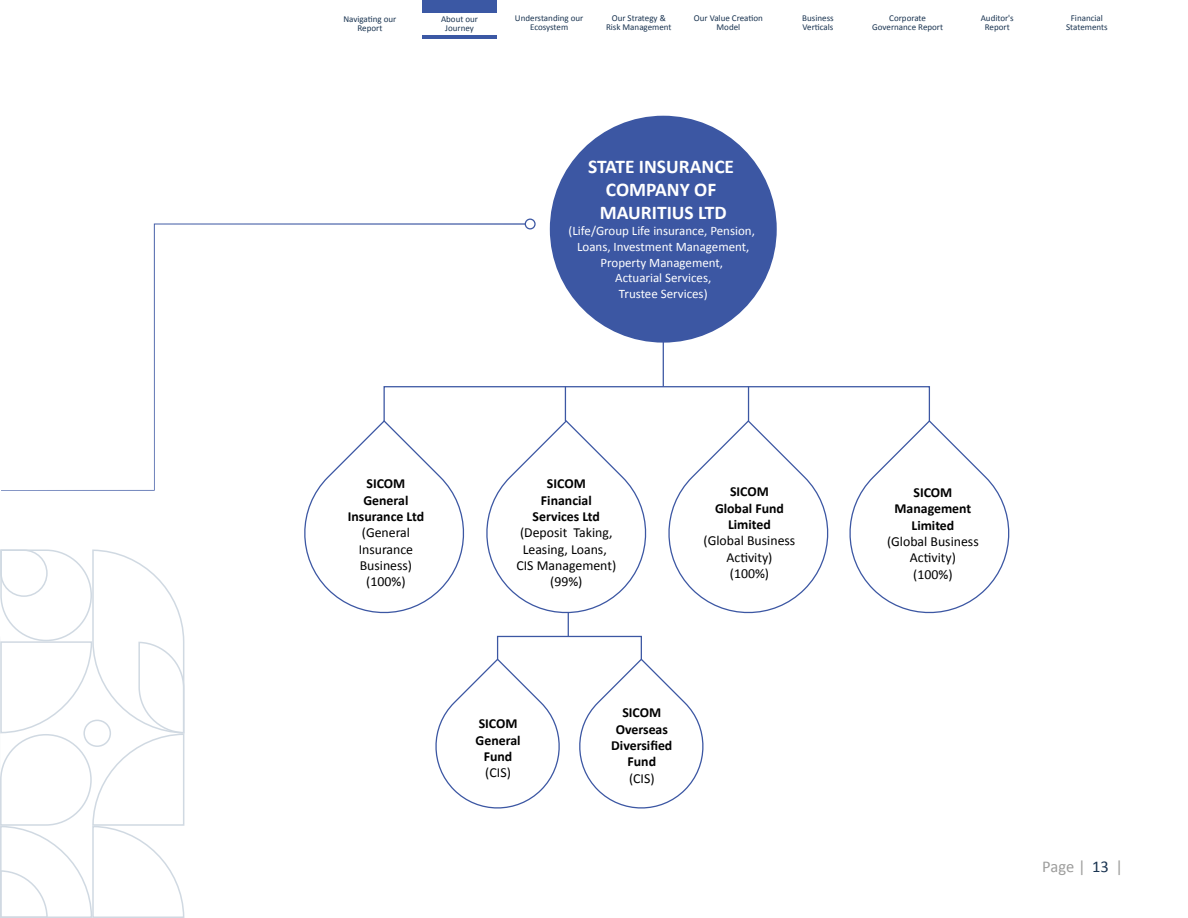
<style>
.page{position:relative;width:1188px;height:918px;background:#fff}
.page>*{position:absolute;margin:0;border:0;box-sizing:border-box;transform-origin:0 0}
.t1{font:700 19.5px/23.4px "Calibri";color:#fff;text-align:center}
.t2{font:16.5px "Calibri";letter-spacing:-.005em;color:#9d9d9c}
.t3{font:13.8px/16.4px "Calibri";color:#000;text-align:center}
.t4{font:700 13.8px/16.4px "Calibri";color:#000;text-align:center}
.t5{font:12.9px/15.6px "Calibri";color:#fff;text-align:center}
.t6{font:9px/9px "Calibri";color:#1a3451;text-align:center}
.s1{color:#1a3451}
</style>
<div class="page">
<div style="left:497px;top:636px;width:145px;height:24px;border:1px solid #3c57a3"></div>
<svg style="left:435px;top:657px;width:130px;height:152px"></svg>
<hr style="left:663px;top:342px;width:1px;height:45px;background:#3c57a3">
<div style="left:550px;top:116px;width:227px;height:227px;background:#3c57a3;border-radius:50%"></div>
<svg style="left:572px;top:657px;width:132px;height:152px"></svg>
<svg style="left:304px;top:385px;width:706px;height:252px"></svg>
<svg style="left:153px;top:223px;width:377px;height:268px"></svg>
<svg style="left:525px;top:219px;width:11px;height:10px"></svg>
<svg style="left:0;top:409px;width:185px;height:509px"></svg>
<hr style="left:422px;top:35px;width:75px;height:4px;background:#3b58a4">
<div style="left:422px;top:0;width:75px;height:13px;background:#3b58a4"></div>
<p class="t6" style="left:694px;top:14px;width:71px">Our Value Creation<br>Model</p>
<p class="t6" style="left:343px;top:14px;width:55px">Navigating our<br>Report</p>
<p class="t6" style="left:872px;top:14px;width:72px">Corporate<br>Governance Report</p>
<p class="t6" style="left:981px;top:14px;width:35px">Auditor's<br>Report</p>
<p class="t6" style="left:515px;top:14px;width:70px">Understanding our<br>Ecosystem</p>
<p class="t6" style="left:1066px;top:14px;width:43px">Financial<br>Statements</p>
<p class="t6" style="left:606px;top:14px;width:67px">Our Strategy &amp;<br>Risk Management</p>
<p class="t6" style="left:802px;top:14px;width:33px;text-align:left">Business<br>Verticals</p>
<p class="t6" style="left:441px;top:14px;width:39px">About our<br>Journey</p>
<h1 class="t1" style="left:588px;top:153px;width:148px">STATE INSURANCE<br>COMPANY OF<br>MAURITIUS LTD</h1>
<h3 class="t5" style="left:569px;top:223px;width:188px">(Life/Group Life insurance, Pension,<br>Loans, Investment Management,<br>Property Management,<br>Actuarial Services,<br>Trustee Services)</h3>
<h3 class="t4" style="left:348px;top:475px;width:78px">SICOM<br>General<br>Insurance Ltd</h3>
<h3 class="t3" style="left:359px;top:524px;width:56px">(General<br>Insurance<br>Business) (100%)</h3>
<h3 class="t4" style="left:533px;top:475px;width:69px">SICOM<br>Financial<br>Services Ltd</h3>
<h3 class="t3" style="left:516px;top:524px;width:101px">(Deposit Taking,<br>Leasing, Loans,<br>CIS Management) (99%)</h3>
<h3 class="t4" style="left:715px;top:483px;width:70px">SICOM<br>Global Fund<br>Limited</h3>
<h3 class="t3" style="left:704px;top:532px;width:93px">(Global Business<br>Activity)<br>(100%)</h3>
<h3 class="t4" style="left:476px;top:715px;width:46px">SICOM<br>General<br>Fund</h3>
<h3 class="t3" style="left:485px;top:764px;width:27px">(CIS)</h3>
<h3 class="t4" style="left:611px;top:704px;width:63px">SICOM<br>Overseas<br>Diversified<br>Fund</h3>
<h3 class="t3" style="left:629px;top:769px;width:27px">(CIS)</h3>
<h3 class="t4" style="left:895px;top:483px;width:78px">SICOM<br>Management<br>Limited</h3>
<h3 class="t3" style="left:887px;top:532px;width:93px">(Global Business<br>Activity)<br>(100%)</h3>
<h2 class="t2" style="left:1042px;top:856px;width:82px">Page | <span class="s1">13</span> |</h2>
</div>
